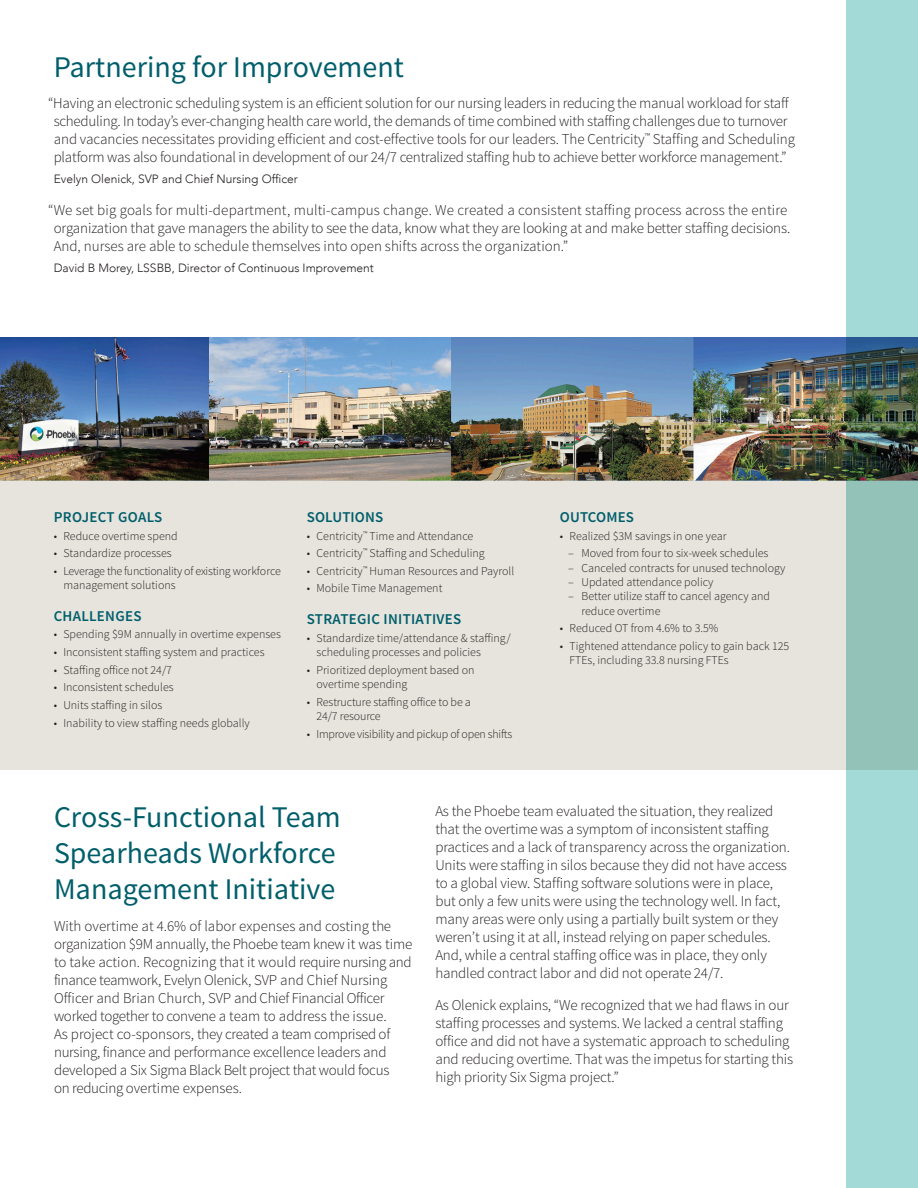
<style>
.page{position:relative;width:918px;height:1188px;background:#fff}
.page>*{position:absolute;margin:0;border:0;box-sizing:border-box;transform-origin:0 0}
.Green_Header{font:30px/36px "Source Sans Pro";color:#005e6b}
.body{font:300 15px/18px "Source Sans Pro";letter-spacing:-.01em;color:#231f20}
.subhead{font:600 15px "Source Sans Pro";letter-spacing:.02em;color:#005e6b}
.Call_out_bullets{font:300 12px/14.4px "Source Sans Pro";color:#231f20}
.Call_out_sub_bullets{font:300 12px/14.4px "Source Sans Pro";color:#231f20}
.Call_out_bullets-2{font:300 12px/14.4px "Source Sans Pro";letter-spacing:-.02em;color:#231f20}
.body_source{font:300 12px "Avenir";color:#231f20}
</style>
<div class="page">
<div style="left:0;top:481px;width:918px;height:289px;background:#e6e4dd"></div>
<img style="left:0;top:338px;width:847px;height:143px">
<svg style="left:847px;top:0;width:71px;height:1188px;background:#92c2bd"></svg>
<p class="Green_Header" style="left:54px;top:49px;width:352px">Partnering for Improvement</p>
<p class="body" style="left:48px;top:94px;width:748px;text-align:center">“Having an electronic scheduling system is an efficient solution for our nursing leaders in reducing the manual workload for staff scheduling. In today’s ever-changing health care world, the demands of time combined with staffing challenges due to turnover and vacancies necessitates providing efficient and cost-effective tools for our leaders. The Centricity<sup>™</sup> Staffing and Scheduling platform was also foundational in development of our 24/7 centralized staffing hub to achieve better workforce management.”</p>
<p class="body_source" style="left:54px;top:172px;width:246px">Evelyn Olenick, SVP and Chief Nursing Officer</p>
<p class="body" style="left:54px;top:201px;width:738px;text-indent:-5px">“We set big goals for multi-department, multi-campus change. We created a consistent staffing process across the entire organization that gave managers the ability to see the data, know what they are looking at and make better staffing decisions.<br>And, nurses are able to schedule themselves into open shifts across the organization.”</p>
<p class="body_source" style="left:54px;top:261px;width:322px">David B Morey, LSSBB, Director of Continuous Improvement</p>
<p class="subhead" style="left:54px;top:507px;width:110px">PROJECT GOALS</p>
<p class="Call_out_bullets" style="left:54px;top:528px;width:126px">• Reduce overtime spend</p>
<p class="Call_out_bullets" style="left:54px;top:546px;width:120px">• Standardize processes</p>
<p class="Call_out_bullets-2" style="left:63px;top:564px;width:219px;text-indent:-10px">• Leverage the functionality of existing workforce management solutions</p>
<p class="subhead" style="left:54px;top:606px;width:89px">CHALLENGES</p>
<p class="Call_out_bullets" style="left:54px;top:627px;width:229px">• Spending $9M annually in overtime expenses</p>
<p class="Call_out_bullets" style="left:54px;top:645px;width:212px">• Inconsistent staffing system and practices</p>
<p class="Call_out_bullets" style="left:54px;top:663px;width:120px">• Staffing office not 24/7</p>
<p class="Call_out_bullets" style="left:54px;top:680px;width:122px">• Inconsistent schedules</p>
<p class="Call_out_bullets" style="left:54px;top:698px;width:110px">• Units staffing in silos</p>
<p class="Call_out_bullets" style="left:54px;top:715px;width:198px">• Inability to view staffing needs globally</p>
<p class="subhead" style="left:307px;top:507px;width:78px">SOLUTIONS</p>
<p class="Call_out_bullets" style="left:307px;top:528px;width:168px">• Centricity<sup>™</sup> Time and Attendance</p>
<p class="Call_out_bullets" style="left:307px;top:546px;width:179px">• Centricity<sup>™</sup> Staffing and Scheduling</p>
<p class="Call_out_bullets" style="left:307px;top:564px;width:209px">• Centricity<sup>™</sup> Human Resources and Payroll</p>
<p class="Call_out_bullets" style="left:307px;top:581px;width:137px">• Mobile Time Management</p>
<p class="subhead" style="left:307px;top:609px;width:156px">STRATEGIC INITIATIVES</p>
<p class="Call_out_bullets" style="left:317px;top:630px;width:196px;text-indent:-10px">• Standardize time/attendance &amp; staffing/ scheduling processes and policies</p>
<p class="Call_out_bullets" style="left:317px;top:663px;width:160px;text-indent:-10px">• Prioritized deployment based on overtime spending</p>
<p class="Call_out_bullets" style="left:317px;top:695px;width:156px;text-indent:-10px">• Restructure staffing office to be a<br>24/7 resource</p>
<p class="Call_out_bullets-2" style="left:307px;top:727px;width:207px">• Improve visibility and pickup of open shifts</p>
<p class="subhead" style="left:560px;top:507px;width:76px">OUTCOMES</p>
<p class="Call_out_bullets" style="left:560px;top:528px;width:168px">• Realized $3M savings in one year</p>
<p class="Call_out_sub_bullets" style="left:568px;top:546px;width:202px">– Moved from four to six-week schedules</p>
<p class="Call_out_sub_bullets" style="left:568px;top:560px;width:219px">– Canceled contracts for unused technology</p>
<p class="Call_out_sub_bullets" style="left:568px;top:575px;width:147px">– Updated attendance policy</p>
<p class="Call_out_sub_bullets" style="left:582px;top:589px;width:190px;text-indent:-14px">– Better utilize staff to cancel agency and reduce overtime</p>
<p class="Call_out_bullets" style="left:560px;top:621px;width:160px">• Reduced OT from 4.6% to 3.5%</p>
<p class="Call_out_bullets" style="left:570px;top:639px;width:221px;text-indent:-10px">• Tightened attendance policy to gain back 125<br>FTEs, including 33.8 nursing FTEs</p>
<p class="Green_Header" style="left:54px;top:800px;width:288px">Cross-Functional Team<br>Spearheads Workforce<br>Management Initiative</p>
<p class="body" style="left:54px;top:917px;width:360px">With overtime at 4.6% of labor expenses and costing the organization $9M annually, the Phoebe team knew it was time to take action. Recognizing that it would require nursing and finance teamwork, Evelyn Olenick, SVP and Chief Nursing Officer and Brian Church, SVP and Chief Financial Officer worked together to convene a team to address the issue.<br>As project co-sponsors, they created a team comprised of nursing, finance and performance excellence leaders and developed a Six Sigma Black Belt project that would focus<br>on reducing overtime expenses.</p>
<p class="body" style="left:435px;top:802px;width:356px">As the Phoebe team evaluated the situation, they realized that the overtime was a symptom of inconsistent staffing practices and a lack of transparency across the organization.<br>Units were staffing in silos because they did not have access to a global view. Staffing software solutions were in place, but only a few units were using the technology well. In fact, many areas were only using a partially built system or they weren’t using it at all, instead relying on paper schedules.<br>And, while a central staffing office was in place, they only handled contract labor and did not operate 24/7.</p>
<p class="body" style="left:435px;top:996px;width:359px">As Olenick explains, “We recognized that we had flaws in our staffing processes and systems. We lacked a central staffing office and did not have a systematic approach to scheduling and reducing overtime. That was the impetus for starting this high priority Six Sigma project.”</p>
</div>
